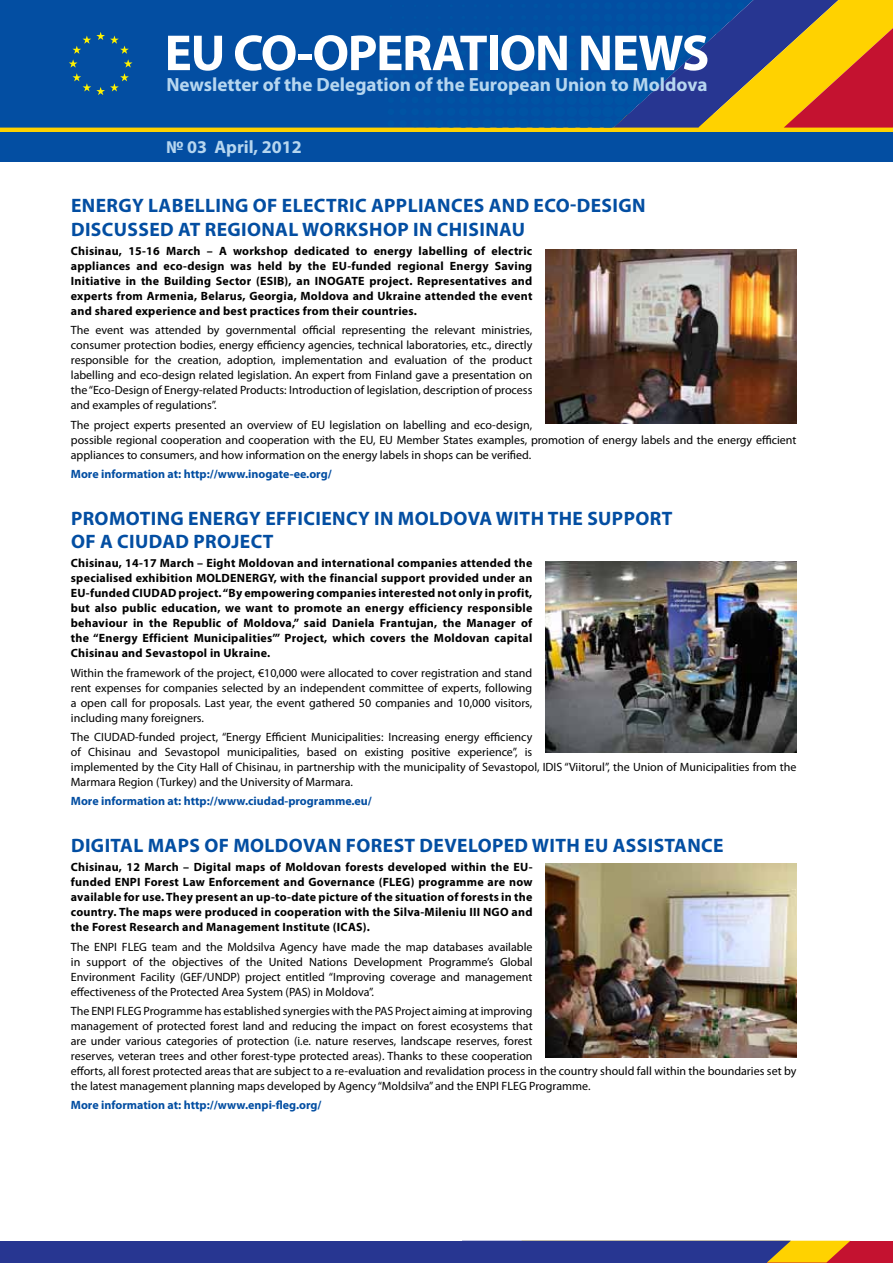
<style>
.page{position:relative;width:893px;height:1263px;background:#fff}
.page>*{position:absolute;margin:0;border:0;box-sizing:border-box;transform-origin:0 0}
.t1{font:700 51px "Myriad Pro";letter-spacing:-.025em;color:#fff}
.t2{font:700 19.5px/23.4px "Myriad Pro";letter-spacing:.02em;color:#034ea2}
.t3{font:700 19.2px "Myriad Pro";color:#b6d6ef}
.t4{font:700 18px "Myriad Pro";color:#b6d6ef}
.t5{font:12px/15px "Myriad Pro";color:#000;text-align:justify}
.t6{font:700 12px/15px "Myriad Pro";letter-spacing:.02em;color:#000;text-align:justify}
.t7{font:700 12px "Myriad Pro";color:#034ea2}
</style>
<div class="page">
<div style="left:592px;top:1241px;width:301px;height:21px;background:#c41230"></div>
<div style="left:0;top:114px;width:893px;height:30px;background:#ffd200"></div>
<div style="left:0;top:0;width:387px;height:128px;background:#034ea2"></div>
<div style="left:38px;top:22px;width:126px;height:84px;background:#034ea2"></div>
<svg style="left:69px;top:32px;width:64px;height:63px"></svg>
<svg style="left:387px;top:0;width:506px;height:128px"></svg>
<div style="left:0;top:132px;width:893px;height:30px;background:#034ea2"></div>
<svg style="left:767px;top:1241px;width:83px;height:21px"></svg>
<div style="left:0;top:1241px;width:767px;height:21px;background:#273691"></div>
<img style="left:545px;top:250px;width:252px;height:173px">
<img style="left:545px;top:561px;width:252px;height:192px">
<img style="left:545px;top:864px;width:252px;height:193px">
<h1 class="t1" style="left:165px;top:20px;width:546px">EU CO-OPERATION NEWS</h1>
<h3 class="t3" style="left:166px;top:72px;width:543px">Newsletter of the Delegation of the European Union to Moldova</h3>
<h3 class="t4" style="left:166px;top:135px;width:137px">№ 03 April, 2012</h3>
<h2 class="t2" style="left:71px;top:193px;width:576px">ENERGY LABELLING OF ELECTRIC APPLIANCES AND ECO-DESIGN<br>DISCUSSED AT REGIONAL WORKSHOP IN CHISINAU</h2>
<p class="t6" style="left:71px;top:243px;width:463px">Chisinau, 15-16 March – A workshop dedicated to energy labelling of electric appliances and eco-design was held by the EU-funded regional Energy Saving Initiative in the Building Sector (ESIB), an INOGATE project. Representatives and experts from Armenia, Belarus, Georgia, Moldova and Ukraine attended the event and shared experience and best practices from their countries.</p>
<p class="t5" style="left:71px;top:323px;width:463px">The event was attended by governmental official representing the relevant ministries, consumer protection bodies, energy efficiency agencies, technical laboratories, etc., directly responsible for the creation, adoption, implementation and evaluation of the product labelling and eco-design related legislation. An expert from Finland gave a presentation on the “Eco-Design of Energy-related Products: Introduction of legislation, description of process and examples of regulations”.</p>
<p class="t5" style="left:71px;top:417px;width:727px;text-align:left">The project experts presented an overview of EU legislation on labelling and eco-design,<br>possible regional cooperation and cooperation with the EU, EU Member States examples, promotion of energy labels and the energy efficient appliances to consumers, and how information on the energy labels in shops can be verified.</p>
<p class="t7" style="left:71px;top:466px;width:262px">More information at: http://www.inogate-ee.org/</p>
<h2 class="t2" style="left:71px;top:506px;width:603px">PROMOTING ENERGY EFFICIENCY IN MOLDOVA WITH THE SUPPORT<br>OF A CIUDAD PROJECT</h2>
<p class="t6" style="left:71px;top:555px;width:463px">Chisinau, 14-17 March – Eight Moldovan and international companies attended the specialised exhibition MOLDENERGY, with the financial support provided under an EU-funded CIUDAD project. “By empowering companies interested not only in profit, but also public education, we want to promote an energy efficiency responsible behaviour in the Republic of Moldova,” said Daniela Frantujan, the Manager of the “Energy Efficient Municipalities”’ Project, which covers the Moldovan capital Chisinau and Sevastopol in Ukraine.</p>
<p class="t5" style="left:71px;top:665px;width:463px">Within the framework of the project, €10,000 were allocated to cover registration and stand rent expenses for companies selected by an independent committee of experts, following a open call for proposals. Last year, the event gathered 50 companies and 10,000 visitors, including many foreigners.</p>
<p class="t5" style="left:71px;top:729px;width:727px;text-align:left">The CIUDAD-funded project, “Energy Efficient Municipalities: Increasing energy efficiency<br>of Chisinau and Sevastopol municipalities, based on existing positive experience”, is<br>implemented by the City Hall of Chisinau, in partnership with the municipality of Sevastopol, IDIS “Viitorul”, the Union of Municipalities from the Marmara Region (Turkey) and the University of Marmara.</p>
<p class="t7" style="left:71px;top:793px;width:303px">More information at: http://www.ciudad-programme.eu/</p>
<h2 class="t2" style="left:71px;top:833px;width:654px">DIGITAL MAPS OF MOLDOVAN FOREST DEVELOPED WITH EU ASSISTANCE</h2>
<p class="t6" style="left:71px;top:859px;width:463px">Chisinau, 12 March – Digital maps of Moldovan forests developed within the EU&shy;funded ENPI Forest Law Enforcement and Governance (FLEG) programme are now available for use. They present an up-to-date picture of the situation of forests in the country. The maps were produced in cooperation with the Silva-Mileniu III NGO and the Forest Research and Management Institute (ICAS).</p>
<p class="t5" style="left:71px;top:939px;width:463px">The ENPI FLEG team and the Moldsilva Agency have made the map databases available in support of the objectives of the United Nations Development Programme’s Global Environment Facility (GEF/UNDP) project entitled “Improving coverage and management effectiveness of the Protected Area System (PAS) in Moldova”.</p>
<p class="t5" style="left:71px;top:1003px;width:727px;text-align:left">The ENPI FLEG Programme has established synergies with the PAS Project aiming at improving<br>management of protected forest land and reducing the impact on forest ecosystems that<br>are under various categories of protection (i.e. nature reserves, landscape reserves, forest<br>reserves, veteran trees and other forest-type protected areas). Thanks to these cooperation<br>efforts, all forest protected areas that are subject to a re-evaluation and revalidation process in the country should fall within the boundaries set by the latest management planning maps developed by Agency “Moldsilva” and the ENPI FLEG Programme.</p>
<p class="t7" style="left:71px;top:1097px;width:252px">More information at: http://www.enpi-fleg.org/</p>
</div>
